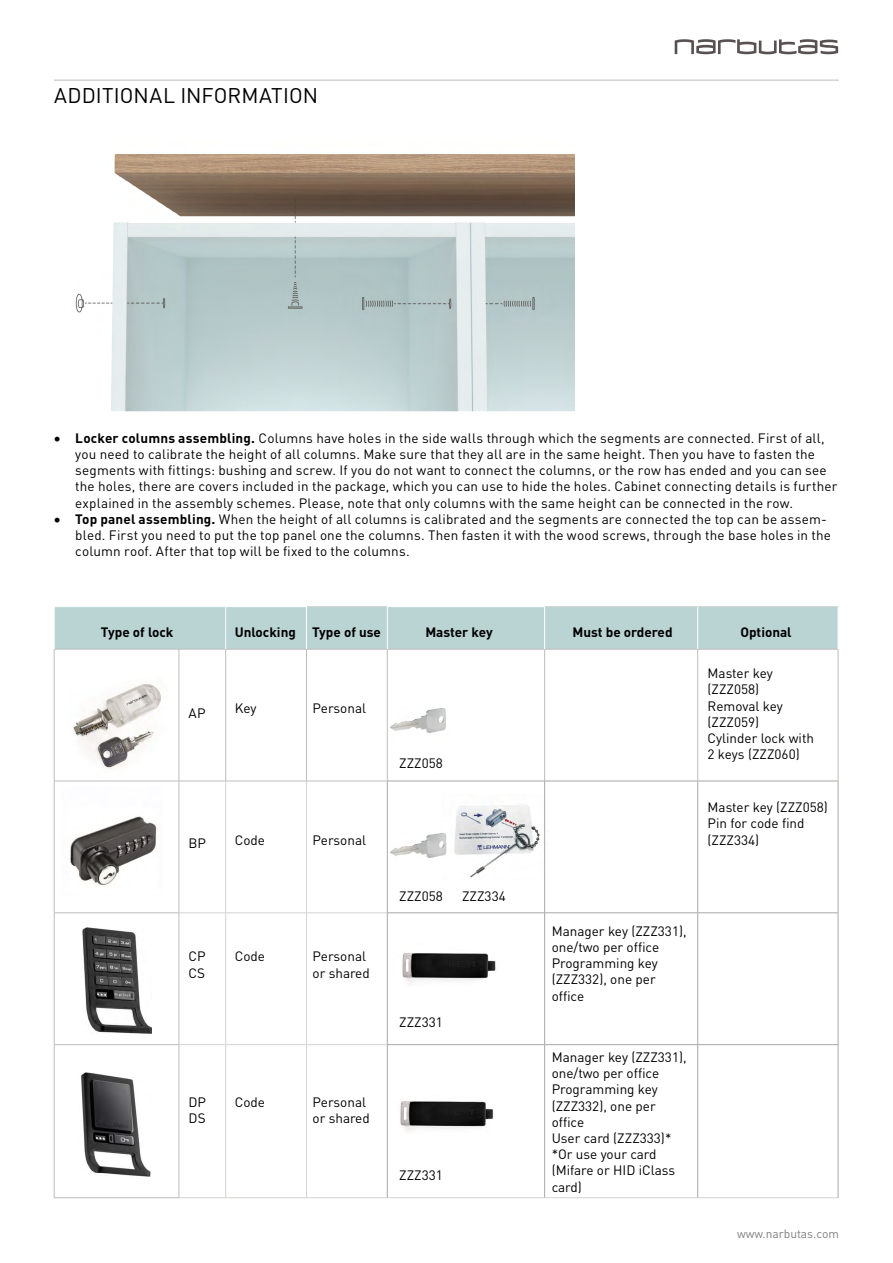
<style>
.page{position:relative;width:893px;height:1263px;background:#fff}
.page>*{position:absolute;margin:0;border:0;box-sizing:border-box;transform-origin:0 0}
.t1{font:21px "DIN Pro";letter-spacing:.005em;color:#000}
.t2{font:13.5px/16.2px "DIN Pro";letter-spacing:.01em;color:#000}
.t3{font:700 13.5px "DIN Pro";color:#000}
.t4{font:12px "DIN Pro";color:#808080}
.s1{font-weight:700}
</style>
<div class="page">
<svg style="left:675px;top:39px;width:163px;height:15px"></svg>
<img style="left:75px;top:154px;width:499px;height:257px">
<hr style="left:54px;top:80px;width:785px;height:1px;background:#bebdbc">
<img style="left:402px;top:953px;width:94px;height:30px">
<img style="left:400px;top:1101px;width:93px;height:31px">
<img style="left:454px;top:794px;width:92px;height:85px">
<div style="left:54px;top:607px;width:172px;height:42px;background:#bad3d3"></div>
<div style="left:226px;top:607px;width:612px;height:42px;background:#bad3d3"></div>
<hr style="left:307px;top:606px;width:80px;height:1px;background:#d3d3d2">
<hr style="left:545px;top:606px;width:153px;height:1px;background:#d3d3d2">
<hr style="left:698px;top:606px;width:140px;height:1px;background:#d3d3d2">
<hr style="left:225px;top:781px;width:1px;height:132px;background:#d3d3d2">
<hr style="left:306px;top:781px;width:1px;height:132px;background:#d3d3d2">
<hr style="left:179px;top:912px;width:47px;height:1px;background:#d3d3d2">
<hr style="left:226px;top:912px;width:80px;height:1px;background:#d3d3d2">
<hr style="left:225px;top:913px;width:1px;height:131px;background:#d3d3d2">
<hr style="left:306px;top:912px;width:81px;height:1px;background:#d3d3d2">
<hr style="left:306px;top:913px;width:1px;height:131px;background:#d3d3d2">
<hr style="left:179px;top:1044px;width:47px;height:1px;background:#d3d3d2">
<hr style="left:226px;top:1044px;width:80px;height:1px;background:#d3d3d2">
<hr style="left:225px;top:1045px;width:1px;height:152px;background:#d3d3d2">
<hr style="left:306px;top:1044px;width:81px;height:1px;background:#d3d3d2">
<hr style="left:306px;top:1045px;width:1px;height:152px;background:#d3d3d2">
<hr style="left:179px;top:1197px;width:47px;height:1px;background:#d3d3d2">
<hr style="left:226px;top:1197px;width:80px;height:1px;background:#d3d3d2">
<hr style="left:306px;top:1197px;width:81px;height:1px;background:#d3d3d2">
<hr style="left:387px;top:1197px;width:158px;height:1px;background:#d3d3d2">
<hr style="left:545px;top:1197px;width:153px;height:1px;background:#d3d3d2">
<hr style="left:698px;top:1197px;width:140px;height:1px;background:#d3d3d2">
<hr style="left:54px;top:781px;width:1px;height:132px;background:#bebdbc">
<hr style="left:179px;top:781px;width:1px;height:132px;background:#bebdbc">
<hr style="left:54px;top:912px;width:125px;height:1px;background:#bebdbc">
<hr style="left:54px;top:913px;width:1px;height:131px;background:#bebdbc">
<hr style="left:179px;top:913px;width:1px;height:131px;background:#bebdbc">
<hr style="left:54px;top:1044px;width:125px;height:1px;background:#bebdbc">
<hr style="left:54px;top:1045px;width:1px;height:152px;background:#bebdbc">
<hr style="left:179px;top:1045px;width:1px;height:152px;background:#bebdbc">
<hr style="left:54px;top:1197px;width:125px;height:1px;background:#bebdbc">
<hr style="left:54px;top:649px;width:125px;height:1px;background:#bebdbc">
<hr style="left:54px;top:649px;width:1px;height:132px;background:#bebdbc">
<hr style="left:179px;top:649px;width:47px;height:1px;background:#bebdbc">
<hr style="left:179px;top:649px;width:1px;height:132px;background:#bebdbc">
<hr style="left:226px;top:649px;width:80px;height:1px;background:#bebdbc">
<hr style="left:225px;top:649px;width:1px;height:132px;background:#bebdbc">
<hr style="left:306px;top:649px;width:81px;height:1px;background:#bebdbc">
<hr style="left:306px;top:649px;width:1px;height:132px;background:#bebdbc">
<hr style="left:387px;top:649px;width:158px;height:1px;background:#bebdbc">
<hr style="left:387px;top:649px;width:1px;height:132px;background:#bebdbc">
<hr style="left:545px;top:649px;width:153px;height:1px;background:#bebdbc">
<hr style="left:544px;top:649px;width:1px;height:132px;background:#bebdbc">
<hr style="left:698px;top:649px;width:140px;height:1px;background:#bebdbc">
<hr style="left:697px;top:649px;width:1px;height:132px;background:#bebdbc">
<hr style="left:838px;top:649px;width:1px;height:132px;background:#bebdbc">
<hr style="left:54px;top:781px;width:125px;height:1px;background:#bebdbc">
<hr style="left:179px;top:781px;width:47px;height:1px;background:#bebdbc">
<hr style="left:226px;top:781px;width:80px;height:1px;background:#bebdbc">
<hr style="left:306px;top:781px;width:81px;height:1px;background:#bebdbc">
<hr style="left:387px;top:781px;width:158px;height:1px;background:#a9a8a6">
<hr style="left:387px;top:781px;width:1px;height:132px;background:#a9a8a6">
<hr style="left:545px;top:912px;width:153px;height:1px;background:#a9a8a6">
<hr style="left:698px;top:912px;width:140px;height:1px;background:#a9a8a6">
<hr style="left:545px;top:781px;width:153px;height:1px;background:#a9a8a6">
<hr style="left:544px;top:781px;width:1px;height:132px;background:#a9a8a6">
<hr style="left:698px;top:781px;width:140px;height:1px;background:#a9a8a6">
<hr style="left:697px;top:781px;width:1px;height:132px;background:#a9a8a6">
<hr style="left:838px;top:781px;width:1px;height:132px;background:#a9a8a6">
<hr style="left:697px;top:913px;width:1px;height:131px;background:#a9a8a6">
<hr style="left:838px;top:913px;width:1px;height:131px;background:#a9a8a6">
<hr style="left:387px;top:912px;width:158px;height:1px;background:#a9a8a6">
<hr style="left:387px;top:913px;width:1px;height:131px;background:#a9a8a6">
<hr style="left:544px;top:913px;width:1px;height:131px;background:#a9a8a6">
<hr style="left:544px;top:1045px;width:1px;height:152px;background:#a9a8a6">
<hr style="left:387px;top:1044px;width:158px;height:1px;background:#a9a8a6">
<hr style="left:387px;top:1045px;width:1px;height:152px;background:#a9a8a6">
<hr style="left:545px;top:1044px;width:153px;height:1px;background:#a9a8a6">
<hr style="left:698px;top:1044px;width:140px;height:1px;background:#a9a8a6">
<hr style="left:697px;top:1045px;width:1px;height:152px;background:#a9a8a6">
<hr style="left:838px;top:1045px;width:1px;height:152px;background:#a9a8a6">
<hr style="left:225px;top:607px;width:1px;height:42px;background:#fff">
<hr style="left:306px;top:607px;width:1px;height:42px;background:#fff">
<hr style="left:387px;top:607px;width:1px;height:42px;background:#fff">
<hr style="left:544px;top:607px;width:1px;height:42px;background:#fff">
<hr style="left:697px;top:607px;width:1px;height:42px;background:#fff">
<hr style="left:54px;top:607px;width:1px;height:42px;background:#fff">
<img style="left:390px;top:833px;width:57px;height:25px">
<img style="left:73px;top:684px;width:88px;height:85px">
<img style="left:70px;top:816px;width:87px;height:70px">
<img style="left:82px;top:927px;width:70px;height:106px">
<img style="left:81px;top:1073px;width:70px;height:103px">
<img style="left:390px;top:708px;width:56px;height:25px">
<h1 class="t1" style="left:54px;top:81px;width:266px">ADDITIONAL INFORMATION</h1>
<p class="t2" style="left:75px;top:429px;width:764px;text-indent:-21px">• <span class="s1">Locker columns assembling.</span> Columns have holes in the side walls through which the segments are connected. First of all, you need to calibrate the height of all columns. Make sure that they all are in the same height. Then you have to fasten the segments with fittings: bushing and screw. If you do not want to connect the columns, or the row has ended and you can see the holes, there are covers included in the package, which you can use to hide the holes. Cabinet connecting details is further explained in the assembly schemes. Please, note that only columns with the same height can be connected in the row.</p>
<p class="t2" style="left:75px;top:510px;width:757px;text-indent:-21px">• <span class="s1">Top panel assembling.</span> When the height of all columns is calibrated and the segments are connected the top can be assem&shy;bled. First you need to put the top panel one the columns. Then fasten it with the wood screws, through the base holes in the column roof. After that top will be fixed to the columns.</p>
<p class="t3" style="left:101px;top:623px;width:74px">Type of lock</p>
<p class="t2" style="left:188px;top:705px;width:19px">AP</p>
<p class="t2" style="left:188px;top:834px;width:19px">BP</p>
<p class="t2" style="left:188px;top:948px;width:19px">CP<br>CS</p>
<p class="t2" style="left:188px;top:1093px;width:19px">DP<br>DS</p>
<p class="t3" style="left:235px;top:623px;width:63px">Unlocking</p>
<p class="t3" style="left:312px;top:623px;width:70px">Type of use</p>
<p class="t3" style="left:425px;top:623px;width:69px">Master key</p>
<p class="t2" style="left:235px;top:700px;width:23px">Key</p>
<p class="t2" style="left:312px;top:700px;width:55px">Personal</p>
<p class="t2" style="left:399px;top:754px;width:45px">ZZZ058</p>
<p class="t2" style="left:235px;top:832px;width:32px">Code</p>
<p class="t2" style="left:235px;top:948px;width:32px">Code</p>
<p class="t2" style="left:312px;top:832px;width:55px">Personal</p>
<p class="t2" style="left:312px;top:948px;width:59px">Personal or shared</p>
<p class="t2" style="left:399px;top:887px;width:45px">ZZZ058</p>
<p class="t2" style="left:462px;top:887px;width:45px">ZZZ334</p>
<p class="t2" style="left:399px;top:1013px;width:45px">ZZZ331</p>
<p class="t2" style="left:235px;top:1093px;width:32px">Code</p>
<p class="t2" style="left:312px;top:1093px;width:59px">Personal or shared</p>
<p class="t2" style="left:399px;top:1166px;width:45px">ZZZ331</p>
<p class="t3" style="left:573px;top:623px;width:102px">Must be ordered</p>
<p class="t3" style="left:740px;top:623px;width:53px">Optional</p>
<p class="t2" style="left:707px;top:664px;width:108px">Master key (ZZZ058)<br>Removal key (ZZZ059)<br>Cylinder lock with<br>2 keys (ZZZ060)</p>
<p class="t2" style="left:707px;top:798px;width:122px">Master key (ZZZ058)<br>Pin for code find (ZZZ334)</p>
<p class="t2" style="left:552px;top:922px;width:136px">Manager key (ZZZ331), one/two per office<br>Programming key (ZZZ332), one per office</p>
<p class="t2" style="left:552px;top:1048px;width:136px">Manager key (ZZZ331), one/two per office<br>Programming key (ZZZ332), one per office<br>User card (ZZZ333)* *Or use your card (Mifare or HID iClass card)</p>
<p class="t4" style="left:737px;top:1225px;width:104px">www.narbutas.com</p>
</div>
